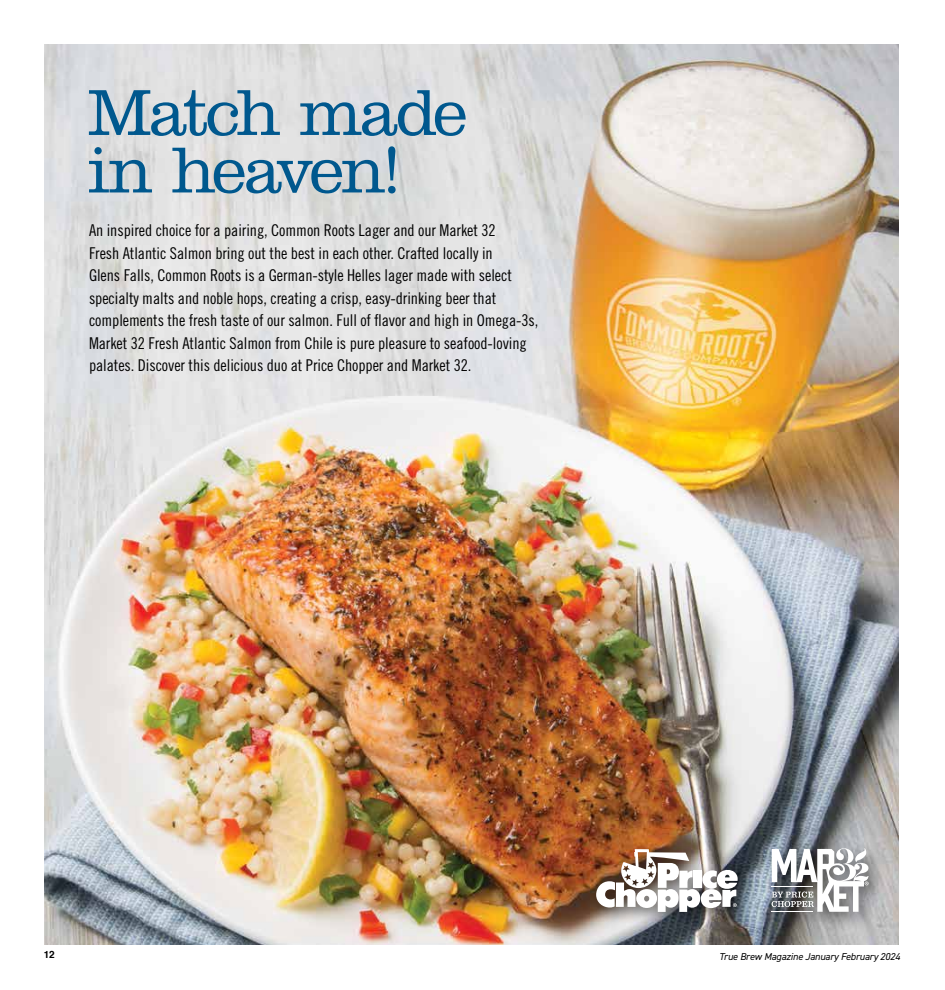
<style>
.page{position:relative;width:945px;height:990px;background:#fff}
.page>*{position:absolute;margin:0;border:0;box-sizing:border-box;transform-origin:0 0}
.t1{font:300 67.5px/57.5px "Clarendon";letter-spacing:-.04em;color:#00588e}
.t2{font:16.25px/22.5px "Trade Gothic Cond Eighteen";letter-spacing:-.005em;color:#000}
.t3{font:italic 10px "DIN2014";letter-spacing:-.01em;color:#000}
.t4{font:700 10px "Helvetica";color:#000}
</style>
<div class="page">
<img style="left:44px;top:45px;width:855px;height:900px">
<div style="left:590px;top:842px;width:296px;height:88px;background:#000;opacity:.55"></div>
<img style="left:596px;top:849px;width:142px;height:63px">
<svg style="left:772px;top:848px;width:97px;height:64px"></svg>
<h1 class="t1" style="left:88px;top:84px;width:381px">Match made in heaven!</h1>
<p class="t2" style="left:89px;top:219px;width:451px">An inspired choice for a pairing, Common Roots Lager and our Market 32<br>Fresh Atlantic Salmon bring out the best in each other. Crafted locally in<br>Glens Falls, Common Roots is a German-style Helles lager made with select specialty malts and noble hops, creating a crisp, easy-drinking beer that complements the fresh taste of our salmon. Full of flavor and high in Omega-3s, Market 32 Fresh Atlantic Salmon from Chile is pure pleasure to seafood-loving palates. Discover this delicious duo at Price Chopper and Market 32.</p>
<p class="t4" style="left:44px;top:946px;width:13px">12</p>
<p class="t3" style="left:719px;top:950px;width:182px">True Brew Magazine January February 2024</p>
</div>
